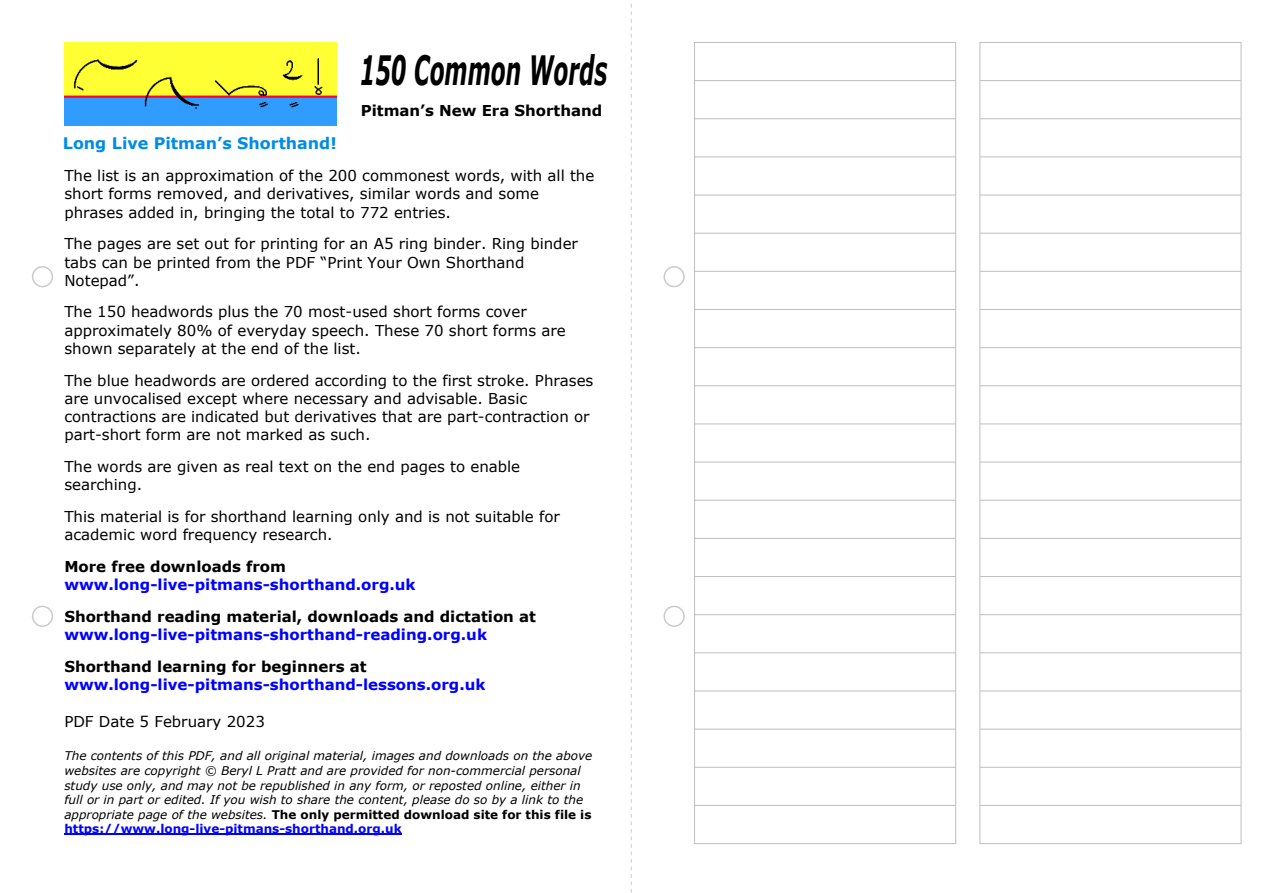
<style>
.page{position:relative;width:1263px;height:893px;background:#fff}
.page>*{position:absolute;margin:0;border:0;box-sizing:border-box;transform-origin:0 0}
.t1{font:italic 700 40.35px "Verdana";color:#000;scale:.54 1}
.t2{font:700 15.9px "Verdana";color:#008ce4}
.t3{font:15px/18.3px "Verdana";color:#000}
.t4{font:700 15px "Verdana";color:#00f}
.t5{font:700 15px "Verdana";color:#000}
.t6{font:italic 12px/14.5px "Verdana";color:#000}
.s1{font-weight:700;font-style:normal}
.s2{font-weight:700;font-style:normal;color:#00f}
</style>
<div class="page">
<hr style="left:64px;top:833px;width:221px;height:2px;background:#00f">
<hr style="left:285px;top:833px;width:69px;height:2px;background:#00f">
<hr style="left:354px;top:833px;width:48px;height:2px;background:#00f">
<img style="left:64px;top:42px;width:272px;height:84px">
<img style="left:694px;top:42px;width:548px;height:802px">
<svg style="left:631px;top:4px;width:1px;height:889px"></svg>
<div style="left:663px;top:606px;width:22px;height:21px;border:2px solid #cbcbcb;border-radius:50%"></div>
<div style="left:663px;top:266px;width:22px;height:21px;border:2px solid #cbcbcb;border-radius:50%"></div>
<div style="left:32px;top:606px;width:21px;height:21px;border:2px solid #cbcbcb;border-radius:50%"></div>
<div style="left:32px;top:266px;width:21px;height:21px;border:2px solid #cbcbcb;border-radius:50%"></div>
<p class="t2" style="left:63px;top:137px;width:275px">Long Live Pitman’s Shorthand!</p>
<h1 class="t1" style="left:360px;top:54px;width:460px">150 Common Words</h1>
<p class="t5" style="left:361px;top:105px;width:243px">Pitman’s New Era Shorthand</p>
<p class="t3" style="left:64px;top:168px;width:531px">The list is an approximation of the 200 commonest words, with all the short forms removed, and derivatives, similar words and some phrases added in, bringing the total to 772 entries.</p>
<p class="t3" style="left:64px;top:236px;width:515px">The pages are set out for printing for an A5 ring binder. Ring binder tabs can be printed from the PDF “Print Your Own Shorthand<br>Notepad”.</p>
<p class="t3" style="left:64px;top:304px;width:503px">The 150 headwords plus the 70 most-used short forms cover approximately 80% of everyday speech. These 70 short forms are shown separately at the end of the list.</p>
<p class="t3" style="left:64px;top:372px;width:530px">The blue headwords are ordered according to the first stroke. Phrases are unvocalised except where necessary and advisable. Basic contractions are indicated but derivatives that are part-contraction or part-short form are not marked as such.</p>
<p class="t3" style="left:64px;top:459px;width:457px">The words are given as real text on the end pages to enable searching.</p>
<p class="t3" style="left:64px;top:509px;width:497px">This material is for shorthand learning only and is not suitable for academic word frequency research.</p>
<p class="t5" style="left:64px;top:561px;width:223px">More free downloads from</p>
<p class="t4" style="left:64px;top:579px;width:353px">www.long-live-pitmans-shorthand.org.uk</p>
<p class="t5" style="left:64px;top:611px;width:473px">Shorthand reading material, downloads and dictation at</p>
<p class="t4" style="left:64px;top:629px;width:424px">www.long-live-pitmans-shorthand-reading.org.uk</p>
<p class="t5" style="left:64px;top:661px;width:304px">Shorthand learning for beginners at</p>
<p class="t4" style="left:64px;top:679px;width:423px">www.long-live-pitmans-shorthand-lessons.org.uk</p>
<p class="t3" style="left:64px;top:713px;width:202px">PDF Date 5 February 2023</p>
<p class="t6" style="left:64px;top:750px;width:529px">The contents of this PDF, and all original material, images and downloads on the above websites are copyright © Beryl L Pratt and are provided for non-commercial personal study use only, and may not be republished in any form, or reposted online, either in full or in part or edited. If you wish to share the content, please do so by a link to the appropriate page of the websites. <span class="s1">The only permitted download site for this file is </span><span class="s2">https://www.long-live-pitmans-shorthand.org.uk</span></p>
</div>
